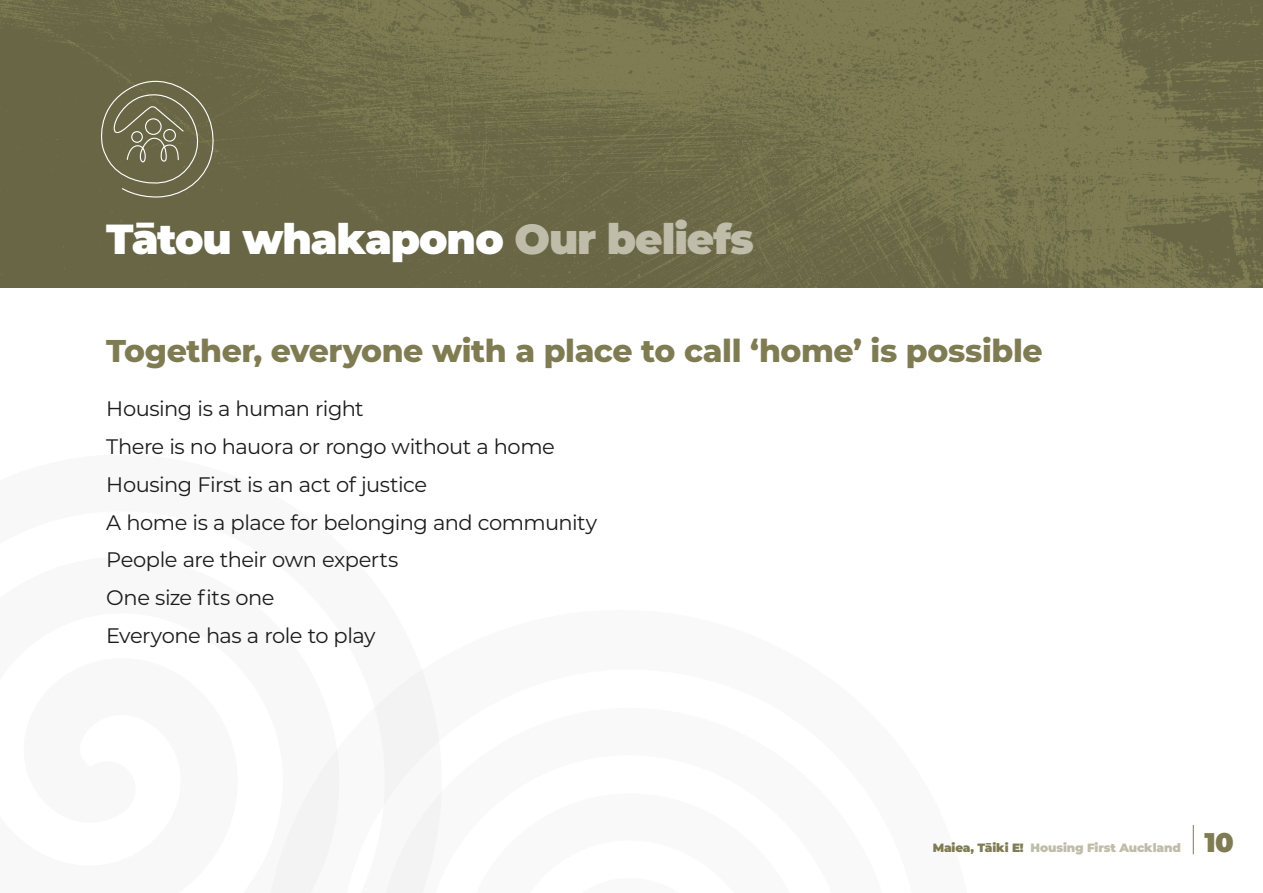
<style>
.page{position:relative;width:1263px;height:893px;background:#fff}
.page>*{position:absolute;margin:0;border:0;box-sizing:border-box;transform-origin:0 0}
.t1{font:900 42px "Montserrat";letter-spacing:-.025em;color:#fff}
.t2{font:800 31.5px "Montserrat";letter-spacing:-.015em;color:#7f7c53}
.t3{font:900 27px "Montserrat";color:#7f7c53}
.t4{font:21px/38px "Montserrat";letter-spacing:-.025em;color:#1c1c1c}
.t5{font:900 12px "Montserrat";letter-spacing:-.01em;color:#bfbda9}
.s1{color:#bfbda9}
.s2{color:#7f7c53}
</style>
<div class="page">
<img style="left:0;top:0;width:1263px;height:288px">
<svg style="left:271px;top:670px;width:170px;height:223px"></svg>
<svg style="left:95px;top:76px;width:124px;height:122px"></svg>
<svg style="left:1193px;top:825px;width:1px;height:29px"></svg>
<h1 class="t1" style="left:106px;top:208px;width:649px">Tātou whakapono <span class="s1">Our beliefs</span></h1>
<h2 class="t2" style="left:106px;top:328px;width:938px">Together, everyone with a place to call ‘home’ is possible</h2>
<p class="t4" style="left:106px;top:388px;width:492px">Housing is a human right<br>There is no hauora or rongo without a home<br>Housing First is an act of justice<br>A home is a place for belonging and community<br>People are their own experts<br>One size fits one<br>Everyone has a role to play</p>
<p class="t5" style="left:933px;top:839px;width:250px"><span class="s2">Maiea, Tāiki E!</span> Housing First Auckland</p>
<p class="t3" style="left:1204px;top:822px;width:31px">10</p>
</div>
